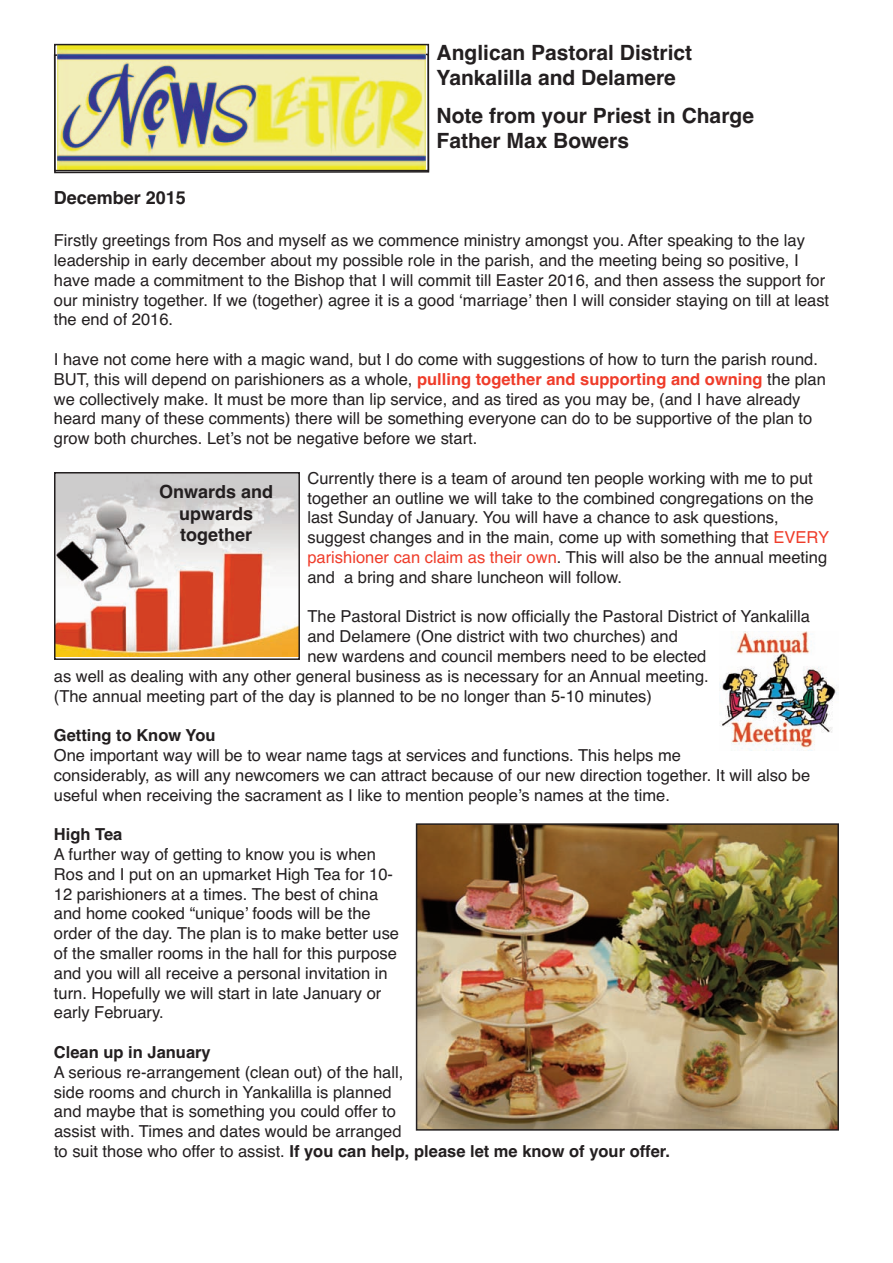
<style>
.page{position:relative;width:893px;height:1263px;background:#fff}
.page>*{position:absolute;margin:0;border:0;box-sizing:border-box;transform-origin:0 0}
.t1{font:700 21px/25.2px "Helvetica";color:#231f20}
.t2{font:700 18px/21.6px "Helvetica";color:#231f20;text-align:center}
.t3{font:16.5px/19.8px "Helvetica";color:#231f20}
.t4{font:700 16.5px "Helvetica";color:#231f20}
.s1{font-weight:700;color:#ef3c2a}
.s2{color:#ef3c2a}
.s3{font-weight:700}
</style>
<div class="page">
<svg style="left:53px;top:53px;width:377px;height:121px"></svg>
<img style="left:57px;top:47px;width:369px;height:121px">
<div style="left:54px;top:44px;width:375px;height:127px;border:2px solid #231f20"></div>
<img style="left:720px;top:631px;width:119px;height:119px">
<img style="left:57px;top:475px;width:240px;height:181px">
<div style="left:54px;top:472px;width:246px;height:188px;border:2px solid #231f20"></div>
<img style="left:419px;top:826px;width:417px;height:302px">
<div style="left:416px;top:823px;width:423px;height:308px;border:2px solid #231f20"></div>
<p class="t1" style="left:437px;top:40px;width:257px">Anglican Pastoral District<br>Yankalilla and Delamere</p>
<p class="t1" style="left:437px;top:103px;width:319px">Note from your Priest in Charge<br>Father Max Bowers</p>
<p class="t2" style="left:54px;top:187px;width:134px">December 2015</p>
<p class="t3" style="left:54px;top:231px;width:777px">Firstly greetings from Ros and myself as we commence ministry amongst you. After speaking to the lay leadership in early december about my possible role in the parish, and the meeting being so positive, I have made a commitment to the Bishop that I will commit till Easter 2016, and then assess the support for our ministry together. If we (together) agree it is a good ‘marriage’ then I will consider staying on till at least the end of 2016.</p>
<p class="t3" style="left:54px;top:349px;width:774px">I have not come here with a magic wand, but I do come with suggestions of how to turn the parish round.<br>BUT, this will depend on parishioners as a whole, <span class="s1">pulling together and supporting and owning</span> the plan we collectively make. It must be more than lip service, and as tired as you may be, (and I have already heard many of these comments) there will be something everyone can do to be supportive of the plan to grow both churches. Let’s not be negative before we start.</p>
<p class="t3" style="left:307px;top:468px;width:523px">Currently there is a team of around ten people working with me to put together an outline we will take to the combined congregations on the last Sunday of January. You will have a chance to ask questions, suggest changes and in the main, come up with something that <span class="s2">EVERY parishioner can claim as their own</span>. This will also be the annual meeting and a bring and share luncheon will follow.</p>
<p class="t3" style="left:307px;top:607px;width:504px">The Pastoral District is now officially the Pastoral District of Yankalilla</p>
<p class="t3" style="left:307px;top:627px;width:372px">and Delamere (One district with two churches) and</p>
<p class="t3" style="left:307px;top:646px;width:400px">new wardens and council members need to be elected</p>
<p class="t3" style="left:54px;top:666px;width:656px">as well as dealing with any other general business as is necessary for an Annual meeting.</p>
<p class="t3" style="left:54px;top:686px;width:599px">(The annual meeting part of the day is planned to be no longer than 5-10 minutes)</p>
<p class="t4" style="left:54px;top:726px;width:163px">Getting to Know You</p>
<p class="t3" style="left:54px;top:745px;width:758px">One important way will be to wear name tags at services and functions. This helps me<br>considerably, as will any newcomers we can attract because of our new direction together. It will also be useful when receiving the sacrament as I like to mention people’s names at the time.</p>
<p class="t4" style="left:54px;top:825px;width:70px">High Tea</p>
<p class="t3" style="left:54px;top:844px;width:347px">A further way of getting to know you is when Ros and I put on an upmarket High Tea for 10- 12 parishioners at a times. The best of china and home cooked “unique’ foods will be the order of the day. The plan is to make better use of the smaller rooms in the hall for this purpose and you will all receive a personal invitation in turn. Hopefully we will start in late January or early February.</p>
<p class="t4" style="left:54px;top:1043px;width:158px">Clean up in January</p>
<p class="t3" style="left:54px;top:1062px;width:617px">A serious re-arrangement (clean out) of the hall,<br>side rooms and church in Yankalilla is planned<br>and maybe that is something you could offer to<br>assist with. Times and dates would be arranged<br>to suit those who offer to assist. <span class="s3">If you can help, please let me know of your offer.</span></p>
<p class="t2" style="left:159px;top:481px;width:116px">Onwards and upwards together</p>
</div>
